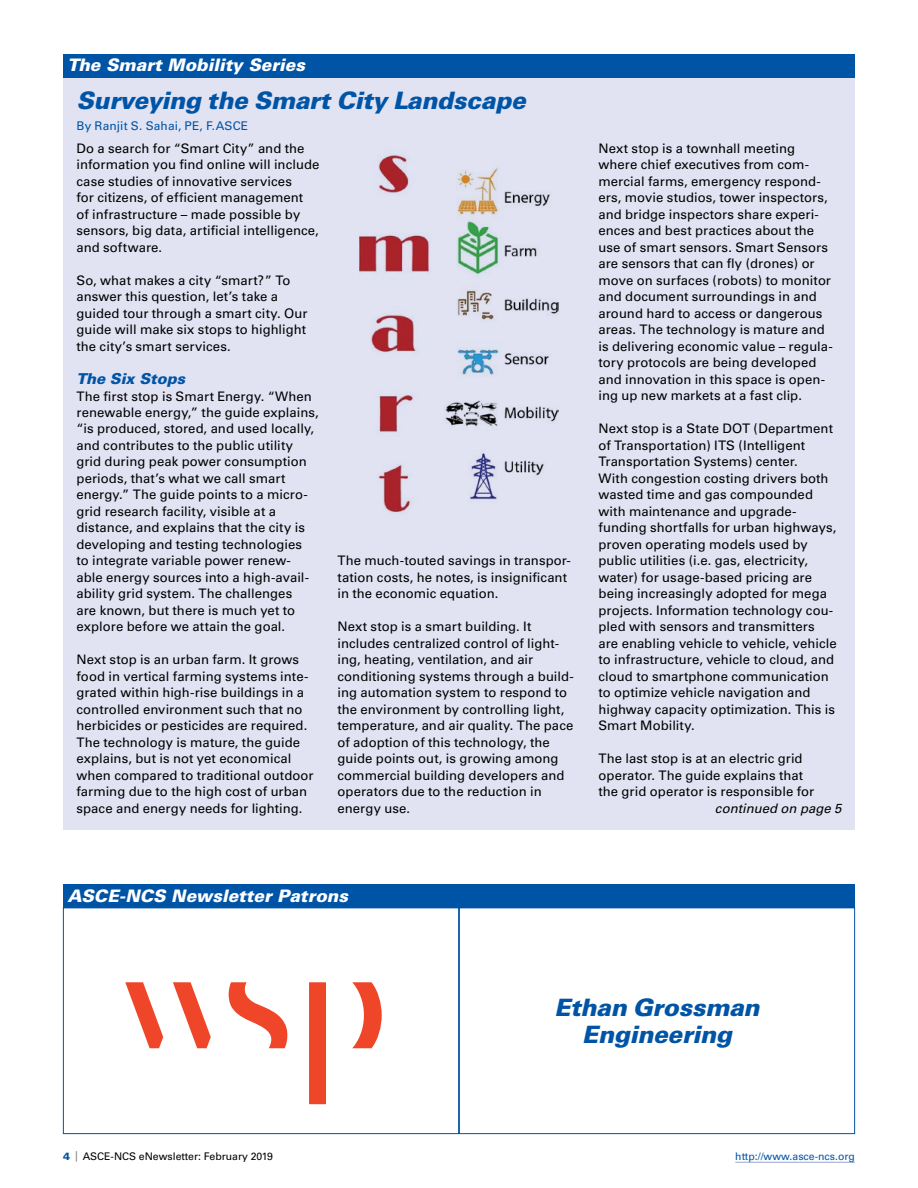
<style>
.page{position:relative;width:918px;height:1188px;background:#fff}
.page>*{position:absolute;margin:0;border:0;box-sizing:border-box;transform-origin:0 0}
.t1{font:italic 900 24px/27px "Univers";letter-spacing:-.01em;color:#0054a6;text-align:center}
.t2{font:italic 900 17.25px "Univers";color:#fff}
.t3{font:italic 900 15px "Univers";color:#0054a6}
.t4{font:13.2px/16.5px "Univers";letter-spacing:.005em;color:#000}
.t5{font:italic 13.2px "Univers";color:#000}
.t6{font:12px "Univers";letter-spacing:.01em;color:#0054a6}
.t7{font:10.5px "Univers";color:#000}
.t8{font:10.5px "Univers";color:#0054a6}
.s1{font-weight:900;color:#0054a6}
.s2{color:#797d82}
</style>
<div class="page">
<hr style="left:735px;top:1162px;width:120px;height:1px;background:#98a5d4">
<div style="left:63px;top:884px;width:792px;height:24px;background:#0054a6"></div>
<svg style="left:352px;top:982px;width:30px;height:66px"></svg>
<svg style="left:125px;top:982px;width:38px;height:66px"></svg>
<svg style="left:173px;top:982px;width:38px;height:66px"></svg>
<div style="left:309px;top:982px;width:17px;height:122px;background:#ef462a"></div>
<svg style="left:229px;top:982px;width:58px;height:66px"></svg>
<div style="left:63px;top:908px;width:396px;height:226px;border:1px solid #0054a6"></div>
<div style="left:459px;top:908px;width:396px;height:226px;border:1px solid #0054a6"></div>
<div style="left:63px;top:54px;width:792px;height:776px;background:#e1e3f3"></div>
<div style="left:63px;top:54px;width:792px;height:24px;background:#0054a6"></div>
<img style="left:360px;top:155px;width:198px;height:358px">
<h2 class="t2" style="left:68px;top:54px;width:239px">The Smart Mobility Series</h2>
<h1 class="t1" style="left:76px;top:87px;width:451px">Surveying the Smart City Landscape</h1>
<p class="t6" style="left:76px;top:119px;width:173px">By Ranjit S. Sahai, PE, F.ASCE</p>
<p class="t4" style="left:76px;top:140px;width:244px">Do a search for “Smart City” and the information you find online will include case studies of innovative services<br>for citizens, of efficient management<br>of infrastructure – made possible by sensors, big data, artificial intelligence, and software.</p>
<p class="t4" style="left:76px;top:272px;width:233px">So, what makes a city “smart?” To answer this question, let’s take a guided tour through a smart city. Our guide will make six stops to highlight the city’s smart services.</p>
<p class="t3" style="left:76px;top:369px;width:110px">The Six Stops</p>
<p class="t4" style="left:76px;top:388px;width:244px">The first stop is Smart Energy. “When renewable energy,” the guide explains, “is produced, stored, and used locally, and contributes to the public utility grid during peak power consumption periods, that’s what we call smart energy.” The guide points to a micro&shy;grid research facility, visible at a distance, and explains that the city is developing and testing technologies<br>to integrate variable power renew&shy;able energy sources into a high-avail&shy;ability grid system. The challenges<br>are known, but there is much yet to explore before we attain the goal.</p>
<p class="t4" style="left:76px;top:652px;width:239px">Next stop is an urban farm. It grows food in vertical farming systems inte&shy;grated within high-rise buildings in a controlled environment such that no herbicides or pesticides are required.<br>The technology is mature, the guide explains, but is not yet economical when compared to traditional outdoor farming due to the high cost of urban space and energy needs for lighting.</p>
<p class="t4" style="left:338px;top:553px;width:235px">The much-touted savings in transpor&shy;tation costs, he notes, is insignificant in the economic equation.</p>
<p class="t4" style="left:338px;top:619px;width:238px">Next stop is a smart building. It includes centralized control of light&shy;ing, heating, ventilation, and air conditioning systems through a build&shy;ing automation system to respond to the environment by controlling light, temperature, and air quality. The pace of adoption of this technology, the guide points out, is growing among commercial building developers and operators due to the reduction in energy use.</p>
<p class="t4" style="left:599px;top:140px;width:236px">Next stop is a townhall meeting where chief executives from com&shy;mercial farms, emergency respond&shy;ers, movie studios, tower inspectors, and bridge inspectors share experi&shy;ences and best practices about the use of smart sensors. Smart Sensors are sensors that can fly (drones) or move on surfaces (robots) to monitor and document surroundings in and around hard to access or dangerous areas. The technology is mature and is delivering economic value – regula&shy;tory protocols are being developed and innovation in this space is open&shy;ing up new markets at a fast clip.</p>
<p class="t4" style="left:599px;top:421px;width:240px">Next stop is a State DOT (Department of Transportation) ITS (Intelligent Transportation Systems) center.<br>With congestion costing drivers both wasted time and gas compounded with maintenance and upgrade&shy;funding shortfalls for urban highways, proven operating models used by public utilities (i.e. gas, electricity, water) for usage-based pricing are being increasingly adopted for mega projects. Information technology cou&shy;pled with sensors and transmitters are enabling vehicle to vehicle, vehicle to infrastructure, vehicle to cloud, and cloud to smartphone communication to optimize vehicle navigation and highway capacity optimization. This is Smart Mobility.</p>
<p class="t4" style="left:599px;top:751px;width:217px">The last stop is at an electric grid operator. The guide explains that the grid operator is responsible for</p>
<p class="t5" style="left:715px;top:800px;width:128px">continued on page 5</p>
<h2 class="t2" style="left:68px;top:885px;width:282px">ASCE-NCS Newsletter Patrons</h2>
<h1 class="t1" style="left:554px;top:994px;width:207px">Ethan Grossman<br>Engineering</h1>
<p class="t7" style="left:63px;top:1150px;width:211px"><span class="s1">4</span> <span class="s2">|</span> ASCE-NCS eNewsletter: February 2019</p>
<p class="t8" style="left:735px;top:1150px;width:121px">http://www.asce-ncs.org</p>
</div>
